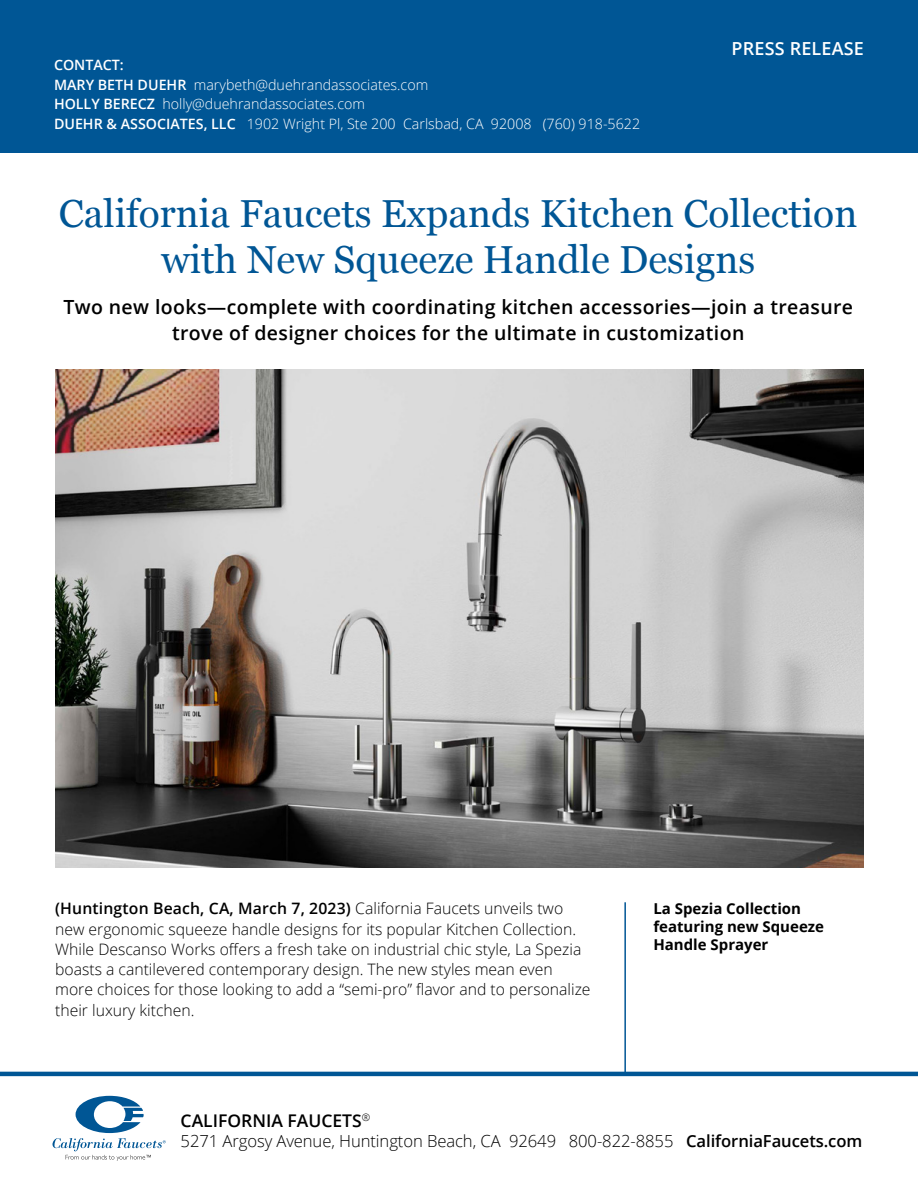
<style>
.page{position:relative;width:918px;height:1188px;background:#fff}
.page>*{position:absolute;margin:0;border:0;box-sizing:border-box;transform-origin:0 0}
.t1{font:39px/45px "Georgia";color:#005695;text-align:center}
.t2{font:600 19.5px/25.5px "Open Sans";letter-spacing:.02em;color:#000;text-align:center}
.t3{font:600 18px "Open Sans";letter-spacing:.01em;color:#fff}
.t4{font:600 17.55px "Open Sans";color:#000}
.t5{font:300 16.65px "Open Sans";letter-spacing:-.005em;color:#000}
.t6{font:300 15.75px/20.2px "Open Sans";color:#000}
.t7{font:700 15px/18px "Open Sans";color:#000}
.t8{font:300 14.25px/19.5px "Open Sans";color:#fff}
.s1{font-weight:600}
</style>
<div class="page">
<div style="left:0;top:0;width:918px;height:153px;background:#005695"></div>
<svg style="left:53px;top:1096px;width:113px;height:65px"></svg>
<hr style="left:0;top:1072px;width:918px;height:4px;background:#005695">
<hr style="left:624px;top:902px;width:2px;height:172px;background:#005695">
<img style="left:55px;top:369px;width:809px;height:498px">
<p class="t8" style="left:54px;top:55px;width:588px"><span class="s1">CONTACT:<br>MARY BETH DUEHR</span> marybeth@duehrandassociates.com<br><span class="s1">HOLLY BERECZ</span> holly@duehrandassociates.com<br><span class="s1">DUEHR &amp; ASSOCIATES, LLC</span> 1902 Wright Pl, Ste 200 Carlsbad, CA 92008 (760) 918-5622</p>
<p class="t3" style="left:732px;top:36px;width:134px">PRESS RELEASE</p>
<h1 class="t1" style="left:59px;top:190px;width:800px">California Faucets Expands Kitchen Collection with New Squeeze Handle Designs</h1>
<p class="t2" style="left:63px;top:294px;width:791px">Two new looks—complete with coordinating kitchen accessories—join a treasure trove of designer choices for the ultimate in customization</p>
<p class="t6" style="left:55px;top:898px;width:537px"><span class="s1">(Huntington Beach, CA, March 7, 2023)</span> California Faucets unveils two new ergonomic squeeze handle designs for its popular Kitchen Collection.<br>While Descanso Works offers a fresh take on industrial chic style, La Spezia boasts a cantilevered contemporary design. The new styles mean even more choices for those looking to add a “semi-pro” flavor and to personalize their luxury kitchen.</p>
<p class="t7" style="left:653px;top:899px;width:172px">La Spezia Collection featuring new Squeeze<br>Handle Sprayer</p>
<p class="t4" style="left:181px;top:1108px;width:191px">CALIFORNIA FAUCETS<sup>®</sup></p>
<p class="t5" style="left:181px;top:1129px;width:683px">5271 Argosy Avenue, Huntington Beach, CA 92649 800-822-8855 <span class="s1">CaliforniaFaucets.com</span></p>
</div>
